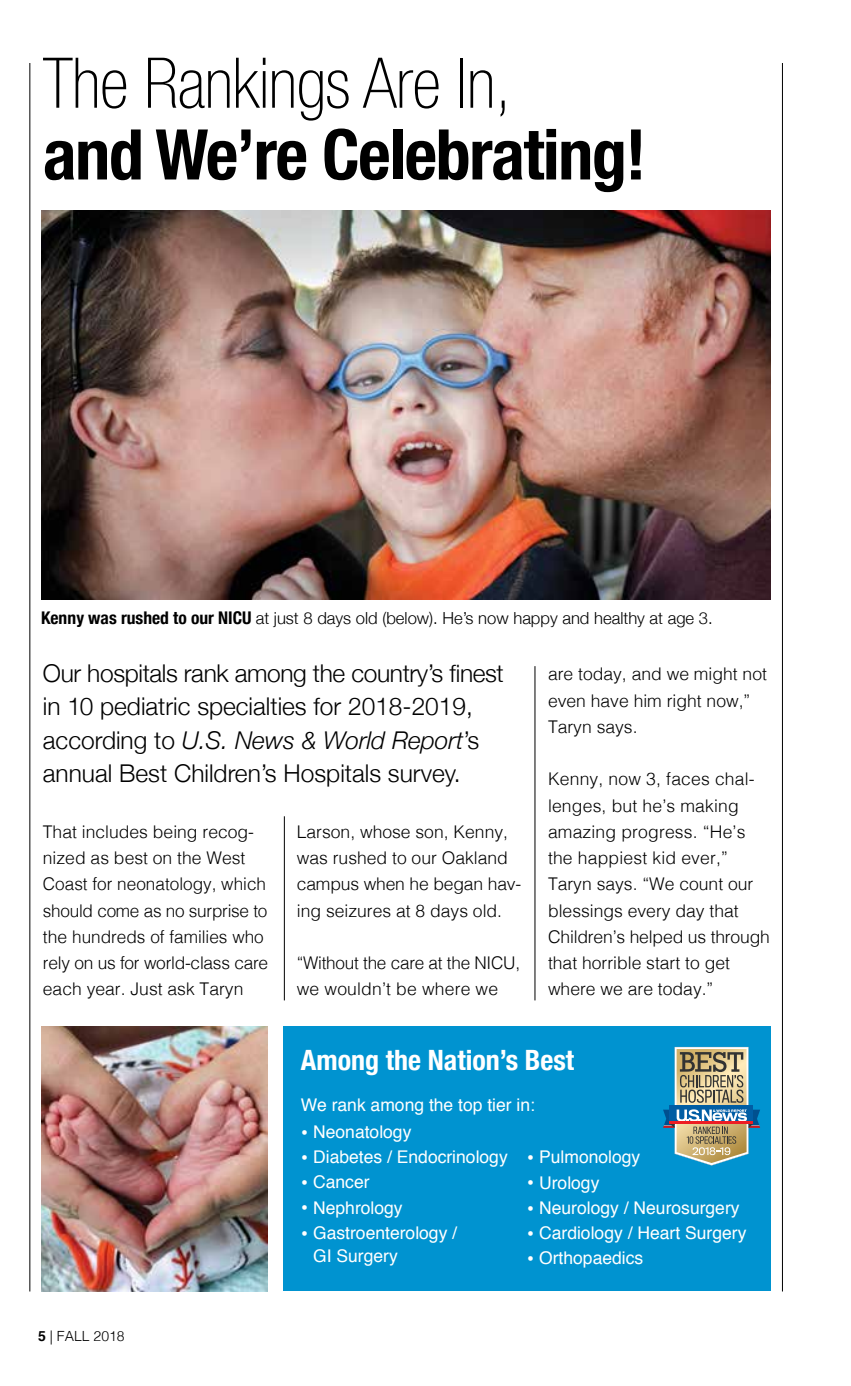
<style>
.page{position:relative;width:851px;height:1386px;background:#fff}
.page>*{position:absolute;margin:0;border:0;box-sizing:border-box;transform-origin:0 0}
.t1{font:700 condensed 70px "Helvetica Neue";letter-spacing:-.02em;color:#000}
.t2{font:100 condensed 70px "Helvetica Neue LT Std";letter-spacing:-.01em;color:#000}
.t3{font:700 condensed 28px "Helvetica Neue";color:#fff}
.t4{font:300 24.5px/33.2px "Helvetica Neue";color:#000}
.t5{font:300 17.5px/26.2px "Helvetica";color:#000}
.t6{font:17.5px/22.8px "Helvetica";color:#fff}
.t7{font:300 16.62px "Helvetica Neue";color:#000}
.t8{font:300 14px "Helvetica";color:#000}
.s1{font-weight:700;font-stretch:condensed;font-size:17.5px}
.s2{font-style:italic}
.s3{font-weight:700}
.s4{font-size:21px}
</style>
<div class="page">
<hr style="left:782px;top:63px;width:1px;height:1229px;background:#000">
<hr style="left:29px;top:63px;width:1px;height:1229px;background:#000">
<hr style="left:534px;top:666px;width:1px;height:334px;background:#000">
<hr style="left:284px;top:816px;width:1px;height:184px;background:#000">
<img style="left:41px;top:210px;width:729px;height:390px">
<img style="left:41px;top:1027px;width:226px;height:264px">
<div style="left:283px;top:1027px;width:487px;height:264px;background:#0093d0"></div>
<svg style="left:663px;top:1047px;width:97px;height:119px"></svg>
<h1 class="t2" style="left:43px;top:44px;width:470px">The Rankings Are In,</h1>
<h1 class="t1" style="left:43px;top:96px;width:604px">and We’re Celebrating!</h1>
<p class="t7" style="left:41px;top:604px;width:673px"><span class="s1">Kenny was rushed to our NICU</span> at just 8 days old (below). He’s now happy and healthy at age 3.</p>
<h3 class="t4" style="left:43px;top:655px;width:462px">Our hospitals rank among the country’s finest in 10 pediatric specialties for 2018-2019, according to <span class="s2">U.S. News &amp; World Report</span>’s annual Best Children’s Hospitals survey.</h3>
<p class="t5" style="left:43px;top:817px;width:227px">That includes being recog&shy;nized as best on the West<br>Coast for neonatology, which should come as no surprise to the hundreds of families who rely on us for world-class care each year. Just ask Taryn</p>
<p class="t5" style="left:297px;top:817px;width:226px">Larson, whose son, Kenny, was rushed to our Oakland campus when he began hav&shy;ing seizures at 8 days old.</p>
<p class="t5" style="left:297px;top:949px;width:225px">“Without the care at the NICU, we wouldn’t be where we</p>
<p class="t5" style="left:548px;top:660px;width:220px">are today, and we might not even have him right now,”<br>Taryn says.</p>
<p class="t5" style="left:548px;top:765px;width:223px">Kenny, now 3, faces chal&shy;lenges, but he’s making amazing progress. “He’s the happiest kid ever,”<br>Taryn says. “We count our blessings every day that<br>Children’s helped us through that horrible start to get where we are today.”</p>
<h2 class="t3" style="left:301px;top:1036px;width:275px">Among the Nation’s Best</h2>
<p class="t8" style="left:38px;top:1324px;width:88px"><span class="s3">5</span> | FALL 2018</p>
<p class="t6" style="left:301px;top:1094px;width:236px">We rank among the top tier in:</p>
<p class="t6" style="left:301px;top:1121px;width:112px"><span class="s4">•</span> Neonatology</p>
<p class="t6" style="left:301px;top:1146px;width:208px"><span class="s4">•</span> Diabetes / Endocrinology</p>
<p class="t6" style="left:301px;top:1171px;width:70px"><span class="s4">•</span> Cancer</p>
<p class="t6" style="left:301px;top:1197px;width:103px"><span class="s4">•</span> Nephrology</p>
<p class="t6" style="left:313px;top:1222px;width:145px;text-indent:-12px"><span class="s4">•</span> Gastroenterology /<br>GI Surgery</p>
<p class="t6" style="left:527px;top:1146px;width:115px"><span class="s4">•</span> Pulmonology</p>
<p class="t6" style="left:527px;top:1172px;width:74px"><span class="s4">•</span> Urology</p>
<p class="t6" style="left:527px;top:1197px;width:214px"><span class="s4">•</span> Neurology / Neurosurgery</p>
<p class="t6" style="left:527px;top:1222px;width:221px"><span class="s4">•</span> Cardiology / Heart Surgery</p>
<p class="t6" style="left:527px;top:1247px;width:118px"><span class="s4">•</span> Orthopaedics</p>
</div>
